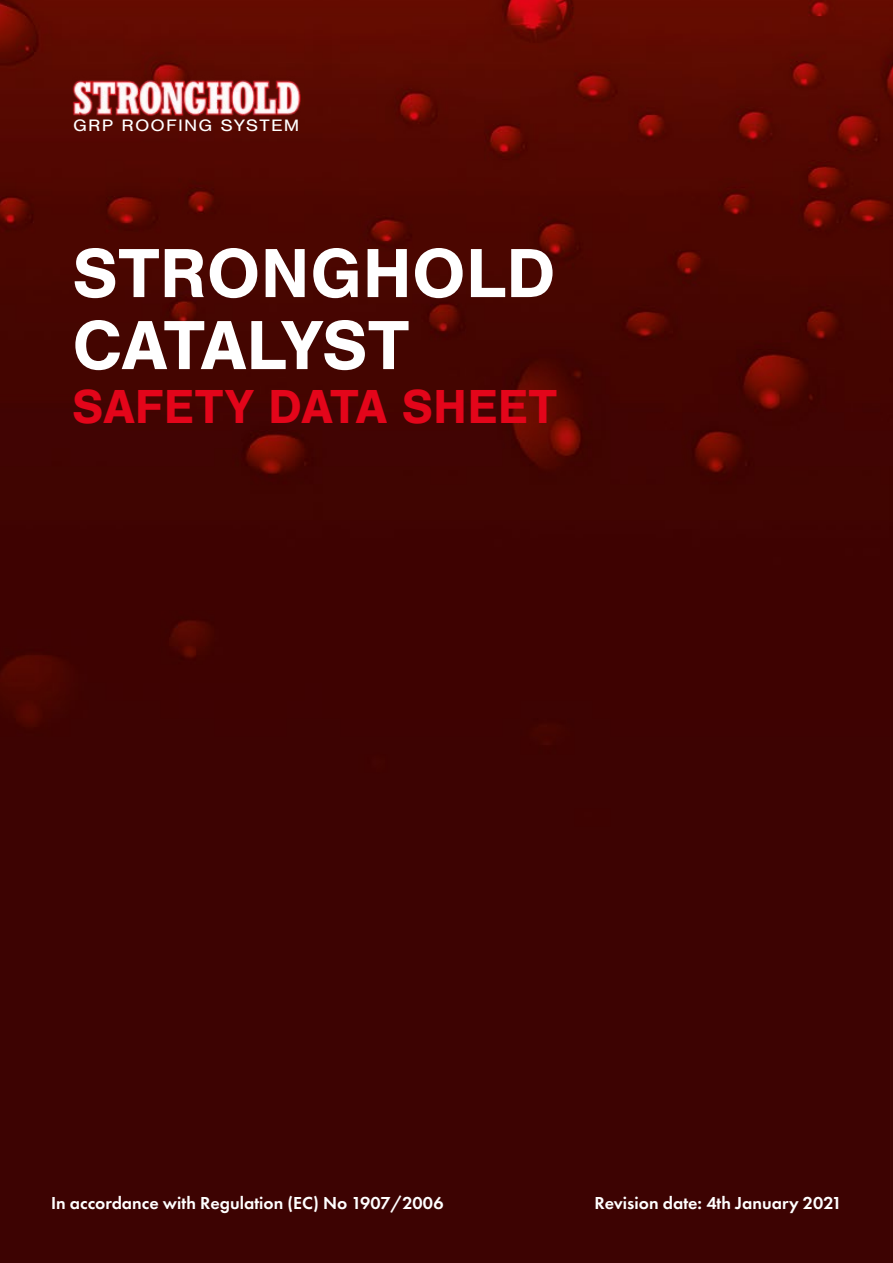
<style>
.page{position:relative;width:893px;height:1263px;background:#fff}
.page>*{position:absolute;margin:0;border:0;box-sizing:border-box;transform-origin:0 0}
.t1{font:700 72px/72px "Nimbus San";color:#fff}
.t2{font:700 49.5px "Nimbus San";color:#e3051a}
.t3{font:600 18px "Futura PT";color:#fff}
.t4{font:17.1px "Nimbus San";letter-spacing:.06em;color:#fff;scale:1.13 1}
</style>
<div class="page">
<img style="left:0;top:0;width:893px;height:1263px">
<img style="left:72px;top:76px;width:228px;height:43px">
<p class="t4" style="left:73px;top:116px;width:202px">GRP ROOFING SYSTEM</p>
<h1 class="t1" style="left:72px;top:238px;width:485px">STRONGHOLD<br>CATALYST</h1>
<h2 class="t2" style="left:72px;top:379px;width:486px">SAFETY DATA SHEET</h2>
<p class="t3" style="left:51px;top:1191px;width:394px">In accordance with Regulation (EC) No 1907/2006</p>
<p class="t3" style="left:594px;top:1191px;width:249px">Revision date: 4th January 2021</p>
</div>
